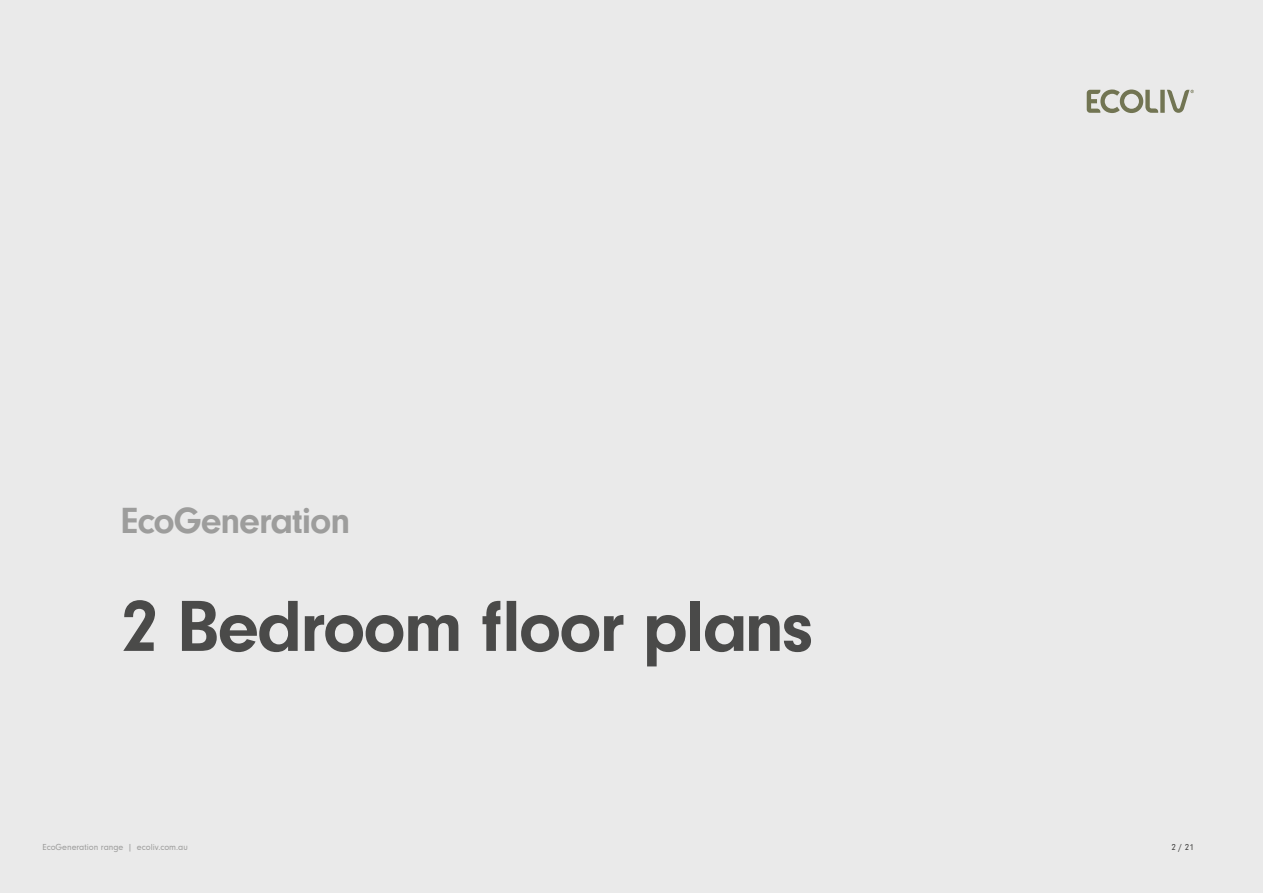
<style>
.page{position:relative;width:1263px;height:893px;background:#eaeaea}
.page>*{position:absolute;margin:0;border:0;box-sizing:border-box;transform-origin:0 0}
.t1{font:700 75px "Neuzeit Gro";letter-spacing:-.03em;color:#4a4a49}
.t2{font:700 37.5px "Neuzeit Gro";letter-spacing:-.03em;color:#9d9d9c}
.t3{font:9px "Neuzeit Gro";color:#9d9d9c}
.t4{font:9px "Neuzeit Gro";color:#3c3c3b}
</style>
<div class="page">
<svg style="left:1087px;top:90px;width:107px;height:23px"></svg>
<h2 class="t2" style="left:121px;top:499px;width:231px">EcoGeneration</h2>
<h1 class="t1" style="left:121px;top:584px;width:694px">2 Bedroom floor plans</h1>
<p class="t3" style="left:43px;top:842px;width:147px">EcoGeneration range | ecoliv.com.au</p>
<p class="t4" style="left:1171px;top:842px;width:24px">2 / 21</p>
</div>
